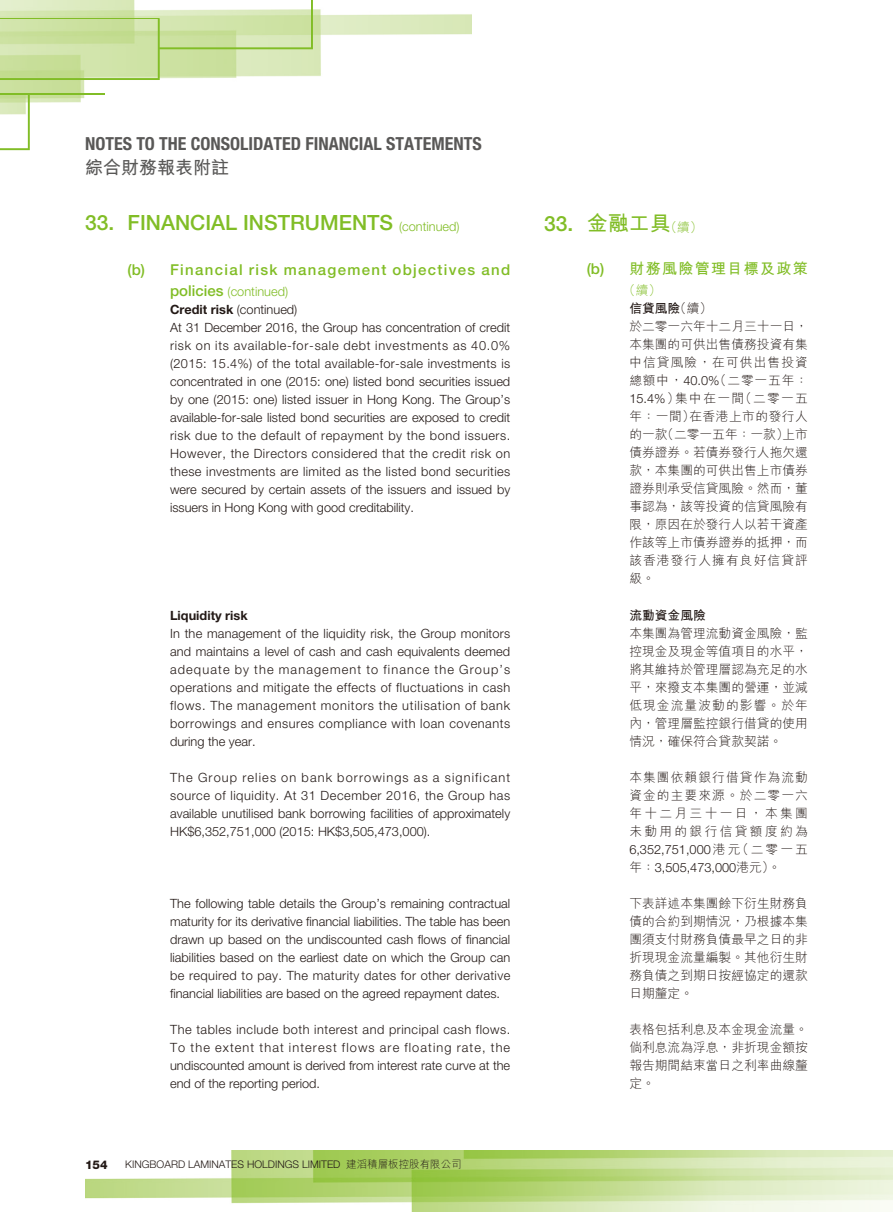
<style>
.page{position:relative;width:893px;height:1212px;background:#fff}
.page>*{position:absolute;margin:0;border:0;box-sizing:border-box;transform-origin:0 0}
.t1{font:500 21px "Helvetica Neue LT Std";color:#81bd26}
.t2{font:21px "M Hei HK Bold E Ten B5 H";color:#81bd26}
.t3{font:700 condensed 18px "Helvetica Neue LT Std";color:#595857}
.t4{font:18px "M Hei HK Bold E Ten B5 H";color:#595857}
.t5{font:500 15px "Helvetica Neue LT Std";letter-spacing:.09em;color:#81bd26}
.t6{font:15px "M Hei HK Bold E Ten B5 H";letter-spacing:.09em;color:#81bd26}
.t7{font:300 12.75px/18px "Helvetica Neue LT Std";color:#231916;text-align:justify}
.t8{font:12.75px/18px "M Hei HK Light E Ten B5 H";color:#231916;text-align:justify}
.t9{font:12.75px "M Hei HK Bold E Ten B5 H";color:#231916}
.t10{font:700 12.75px "Helvetica Neue LT Std";color:#231916}
.t11{font:12.75px "M Hei HK Light E Ten B5 H";color:#81bd26}
.t12{font:800 12px "Helvetica Neue LT Std";color:#231916}
.t13{font:300 10.5px "Helvetica Neue LT Std";color:#231916}
.s1{font-weight:300;font-size:12.75px}
.s2{font-weight:500;font-size:15px;color:#81bd26}
.s3{color:#81bd26}
.s4{font-weight:700}
.s5{font-family:"M Hei HK Light E Ten B5 H";font-weight:400}
.s6{font-family:"Helvetica Neue LT Std";font-weight:500}
.s7{font-family:"M Hei HK Light E Ten B5 H";font-size:12.75px}
.s8{font-family:"M Hei HK Light E Ten B5 H"}
.s9{font-family:"Helvetica Neue LT Std";font-weight:300}
</style>
<div class="page">
<img style="left:0;top:9px;width:472px;height:94px">
<img style="left:85px;top:1150px;width:808px;height:62px">
<svg style="left:0;top:0;width:313px;height:80px;background:#d1e4ac"></svg>
<hr style="left:0;top:93px;width:105px;height:2px;background:#81bd26">
<svg style="left:0;top:95px;width:30px;height:55px"></svg>
<hr style="left:0;top:18px;width:158px;height:1px;background:#81bd26">
<h2 class="t3" style="left:85px;top:137px;width:398px">NOTES TO THE CONSOLIDATED FINANCIAL STATEMENTS</h2>
<h2 class="t4" style="left:85px;top:160px;width:146px">綜合財務報表附註</h2>
<h1 class="t1" style="left:85px;top:215px;width:376px">33. FINANCIAL INSTRUMENTS <span class="s1">(continued)</span></h1>
<p class="t5" style="left:128px;top:264px;width:384px">(b) Financial risk management objectives and</p>
<p class="t7" style="left:170px;top:284px;width:342px;text-align:left"><span class="s2">policies</span> <span class="s3">(continued)<br></span><span class="s4">Credit risk</span> (continued)<br>At 31 December 2016, the Group has concentration of credit risk on its available-for-sale debt investments as 40.0% (2015: 15.4%) of the total available-for-sale investments is concentrated in one (2015: one) listed bond securities issued by one (2015: one) listed issuer in Hong Kong. The Group’s available-for-sale listed bond securities are exposed to credit risk due to the default of repayment by the bond issuers.<br>However, the Directors considered that the credit risk on these investments are limited as the listed bond securities were secured by certain assets of the issuers and issued by issuers in Hong Kong with good creditability.</p>
<p class="t10" style="left:170px;top:611px;width:79px">Liquidity risk</p>
<p class="t7" style="left:170px;top:626px;width:342px">In the management of the liquidity risk, the Group monitors and maintains a level of cash and cash equivalents deemed adequate by the management to finance the Group’s operations and mitigate the effects of fluctuations in cash flows. The management monitors the utilisation of bank borrowings and ensures compliance with loan covenants during the year.</p>
<p class="t7" style="left:170px;top:770px;width:342px">The Group relies on bank borrowings as a significant source of liquidity. At 31 December 2016, the Group has available unutilised bank borrowing facilities of approximately HK$6,352,751,000 (2015: HK$3,505,473,000).</p>
<p class="t7" style="left:170px;top:896px;width:342px">The following table details the Group’s remaining contractual maturity for its derivative financial liabilities. The table has been drawn up based on the undiscounted cash flows of financial liabilities based on the earliest date on which the Group can be required to pay. The maturity dates for other derivative financial liabilities are based on the agreed repayment dates.</p>
<p class="t7" style="left:170px;top:1022px;width:342px">The tables include both interest and principal cash flows.<br>To the extent that interest flows are floating rate, the undiscounted amount is derived from interest rate curve at the end of the reporting period.</p>
<p class="t12" style="left:85px;top:1160px;width:24px">154</p>
<p class="t13" style="left:125px;top:1161px;width:338px">KINGBOARD LAMINATES HOLDINGS LIMITED <span class="s5">建滔積層板控股有限公司</span></p>
<h1 class="t2" style="left:544px;top:216px;width:160px"><span class="s6">33.</span> 金融工具<span class="s7">（續）</span></h1>
<p class="t6" style="left:587px;top:263px;width:223px"><span class="s6">(b)</span> 財務風險管理目標及政策</p>
<p class="t11" style="left:623px;top:286px;width:40px">（續）</p>
<p class="t9" style="left:629px;top:304px;width:84px">信貸風險<span class="s8">（續）</span></p>
<p class="t8" style="left:629px;top:319px;width:180px">於二零一六年十二月三十一日，本集團的可供出售債務投資有集中信貸風險，在可供出售投資總額中，<span class="s9">40.0%</span>（二零一五年：<span class="s9">15.4%</span>）集中在一間（二零一五年：一間）在香港上市的發行人的一款（二零一五年：一款）上市債券證券。若債券發行人拖欠還款，本集團的可供出售上市債券證券則承受信貸風險。然而，董事認為，該等投資的信貸風險有限，原因在於發行人以若干資產作該等上市債券證券的抵押，而該香港發行人擁有良好信貸評級。</p>
<p class="t9" style="left:629px;top:610px;width:78px">流動資金風險</p>
<p class="t8" style="left:629px;top:625px;width:180px">本集團為管理流動資金風險，監控現金及現金等值項目的水平，將其維持於管理層認為充足的水平，來撥支本集團的營運，並減低現金流量波動的影響。於年內，管理層監控銀行借貸的使用情況，確保符合貸款契諾。</p>
<p class="t8" style="left:629px;top:769px;width:180px">本集團依賴銀行借貸作為流動資金的主要來源。於二零一六年十二月三十一日，本集團未動用的銀行信貸額度約為</p>
<p class="t7" style="left:629px;top:841px;width:180px">6,352,751,000 <span class="s5">港元（二零一五年：</span>3,505,473,000<span class="s5">港元）。</span></p>
<p class="t8" style="left:629px;top:895px;width:180px">下表詳述本集團餘下衍生財務負債的合約到期情況，乃根據本集團須支付財務負債最早之日的非折現現金流量編製。其他衍生財務負債之到期日按經協定的還款日期釐定。</p>
<p class="t8" style="left:629px;top:1021px;width:180px">表格包括利息及本金現金流量。倘利息流為浮息，非折現金額按報告期間結束當日之利率曲線釐定。</p>
</div>
